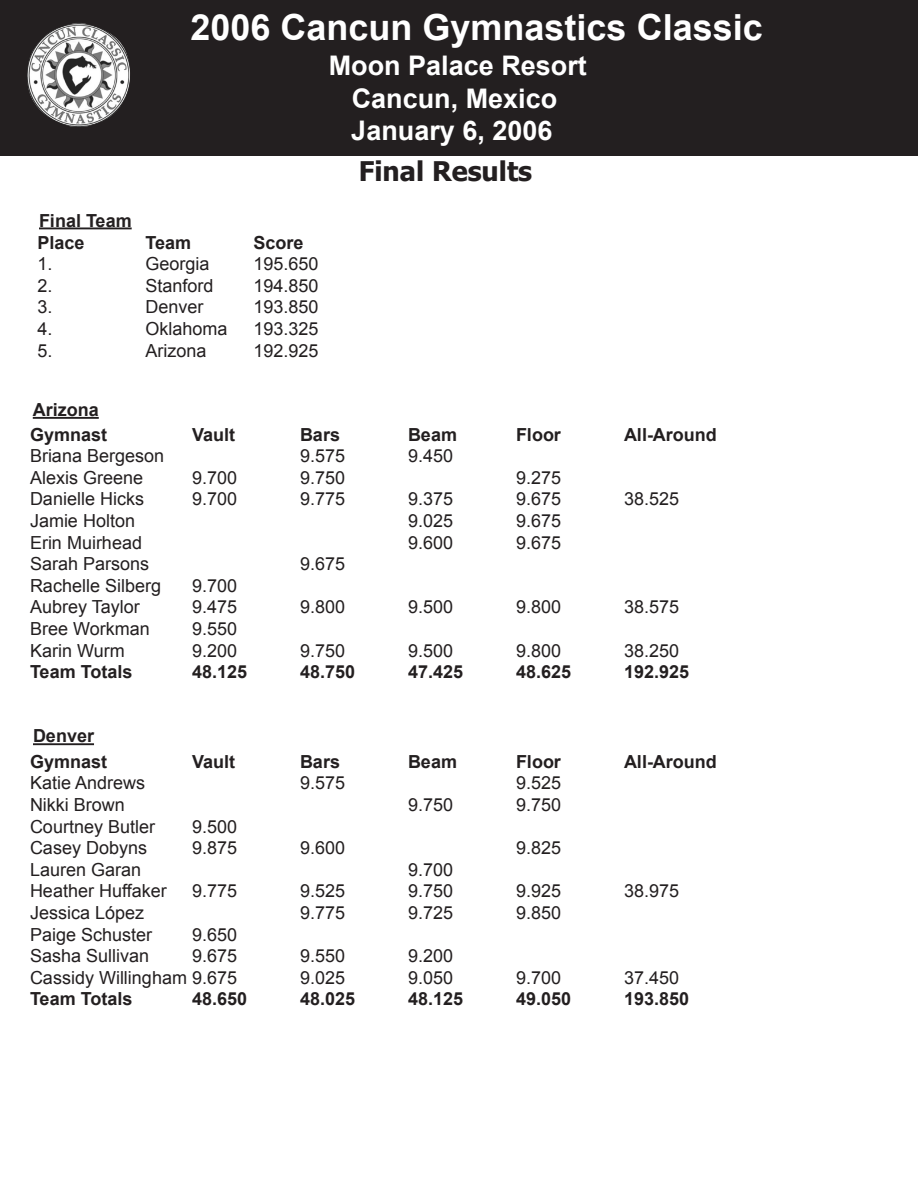
<style>
.page{position:relative;width:918px;height:1188px;background:#fff}
.page>*{position:absolute;margin:0;border:0;box-sizing:border-box;transform-origin:0 0}
.t1{font:700 36px "Arial";color:#fff}
.t2{font:700 27px "Arial";color:#fff}
.t3{font:700 27px "Tahoma";color:#231f20}
.t4{font:18px "Arial";color:#231f20}
.t5{font:700 18px "Arial";color:#231f20}
</style>
<div class="page">
<hr style="left:39px;top:227px;width:93px;height:2px;background:#231f20">
<div style="left:0;top:0;width:918px;height:156px;background:#231f20"></div>
<hr style="left:33px;top:743px;width:61px;height:2px;background:#231f20">
<hr style="left:33px;top:417px;width:66px;height:2px;background:#231f20">
<img style="left:25px;top:23px;width:107px;height:104px">
<p class="t5" style="left:39px;top:208px;width:94px">Final Team</p>
<p class="t1" style="left:190px;top:3px;width:574px">2006 Cancun Gymnastics Classic</p>
<p class="t2" style="left:329px;top:48px;width:260px">Moon Palace Resort</p>
<p class="t2" style="left:352px;top:80px;width:207px">Cancun, Mexico</p>
<p class="t2" style="left:351px;top:113px;width:203px">January 6, 2006</p>
<p class="t3" style="left:359px;top:152px;width:175px">Final Results</p>
<p class="t5" style="left:38px;top:230px;width:49px">Place</p>
<p class="t5" style="left:146px;top:230px;width:47px">Team</p>
<p class="t5" style="left:254px;top:230px;width:52px">Score</p>
<p class="t4" style="left:38px;top:252px;width:17px">1.</p>
<p class="t4" style="left:146px;top:252px;width:66px">Georgia</p>
<p class="t4" style="left:254px;top:252px;width:67px">195.650</p>
<p class="t4" style="left:38px;top:274px;width:17px">2.</p>
<p class="t4" style="left:146px;top:274px;width:70px">Stanford</p>
<p class="t4" style="left:254px;top:274px;width:67px">194.850</p>
<p class="t4" style="left:38px;top:295px;width:17px">3.</p>
<p class="t4" style="left:146px;top:295px;width:60px">Denver</p>
<p class="t4" style="left:254px;top:295px;width:67px">193.850</p>
<p class="t4" style="left:38px;top:317px;width:17px">4.</p>
<p class="t4" style="left:146px;top:317px;width:84px">Oklahoma</p>
<p class="t4" style="left:254px;top:317px;width:67px">193.325</p>
<p class="t4" style="left:38px;top:338px;width:17px">5.</p>
<p class="t4" style="left:146px;top:338px;width:63px">Arizona</p>
<p class="t4" style="left:254px;top:338px;width:67px">192.925</p>
<p class="t5" style="left:33px;top:398px;width:68px">Arizona</p>
<p class="t5" style="left:30px;top:422px;width:79px">Gymnast</p>
<p class="t5" style="left:192px;top:422px;width:45px">Vault</p>
<p class="t5" style="left:300px;top:422px;width:42px">Bars</p>
<p class="t5" style="left:408px;top:422px;width:51px">Beam</p>
<p class="t5" style="left:516px;top:422px;width:47px">Floor</p>
<p class="t5" style="left:624px;top:422px;width:94px">All-Around</p>
<p class="t4" style="left:30px;top:444px;width:136px">Briana Bergeson</p>
<p class="t4" style="left:300px;top:444px;width:47px">9.575</p>
<p class="t4" style="left:408px;top:444px;width:47px">9.450</p>
<p class="t4" style="left:30px;top:466px;width:115px">Alexis Greene</p>
<p class="t4" style="left:192px;top:466px;width:47px">9.700</p>
<p class="t4" style="left:300px;top:466px;width:47px">9.750</p>
<p class="t4" style="left:516px;top:466px;width:47px">9.275</p>
<p class="t4" style="left:30px;top:487px;width:116px">Danielle Hicks</p>
<p class="t4" style="left:192px;top:487px;width:47px">9.700</p>
<p class="t4" style="left:300px;top:487px;width:47px">9.775</p>
<p class="t4" style="left:408px;top:487px;width:47px">9.375</p>
<p class="t4" style="left:516px;top:487px;width:47px">9.675</p>
<p class="t4" style="left:624px;top:487px;width:57px">38.525</p>
<p class="t4" style="left:30px;top:509px;width:107px">Jamie Holton</p>
<p class="t4" style="left:408px;top:509px;width:47px">9.025</p>
<p class="t4" style="left:516px;top:509px;width:47px">9.675</p>
<p class="t4" style="left:30px;top:530px;width:114px">Erin Muirhead</p>
<p class="t4" style="left:408px;top:530px;width:47px">9.600</p>
<p class="t4" style="left:516px;top:530px;width:47px">9.675</p>
<p class="t4" style="left:30px;top:552px;width:121px">Sarah Parsons</p>
<p class="t4" style="left:300px;top:552px;width:47px">9.675</p>
<p class="t4" style="left:30px;top:574px;width:133px">Rachelle Silberg</p>
<p class="t4" style="left:192px;top:574px;width:47px">9.700</p>
<p class="t4" style="left:30px;top:595px;width:111px">Aubrey Taylor</p>
<p class="t4" style="left:192px;top:595px;width:47px">9.475</p>
<p class="t4" style="left:300px;top:595px;width:47px">9.800</p>
<p class="t4" style="left:408px;top:595px;width:47px">9.500</p>
<p class="t4" style="left:516px;top:595px;width:47px">9.800</p>
<p class="t4" style="left:624px;top:595px;width:57px">38.575</p>
<p class="t4" style="left:30px;top:617px;width:121px">Bree Workman</p>
<p class="t4" style="left:192px;top:617px;width:47px">9.550</p>
<p class="t4" style="left:30px;top:638px;width:96px">Karin Wurm</p>
<p class="t4" style="left:192px;top:638px;width:47px">9.200</p>
<p class="t4" style="left:300px;top:638px;width:47px">9.750</p>
<p class="t4" style="left:408px;top:638px;width:47px">9.500</p>
<p class="t4" style="left:516px;top:638px;width:47px">9.800</p>
<p class="t4" style="left:624px;top:638px;width:57px">38.250</p>
<p class="t5" style="left:30px;top:660px;width:104px">Team Totals</p>
<p class="t5" style="left:192px;top:660px;width:57px">48.125</p>
<p class="t5" style="left:300px;top:660px;width:57px">48.750</p>
<p class="t5" style="left:408px;top:660px;width:57px">47.425</p>
<p class="t5" style="left:516px;top:660px;width:57px">48.625</p>
<p class="t5" style="left:624px;top:660px;width:67px">192.925</p>
<p class="t5" style="left:33px;top:724px;width:63px">Denver</p>
<p class="t5" style="left:30px;top:750px;width:79px">Gymnast</p>
<p class="t5" style="left:192px;top:750px;width:45px">Vault</p>
<p class="t5" style="left:300px;top:750px;width:42px">Bars</p>
<p class="t5" style="left:408px;top:750px;width:51px">Beam</p>
<p class="t5" style="left:516px;top:750px;width:47px">Floor</p>
<p class="t5" style="left:624px;top:750px;width:94px">All-Around</p>
<p class="t4" style="left:30px;top:771px;width:117px">Katie Andrews</p>
<p class="t4" style="left:300px;top:771px;width:47px">9.575</p>
<p class="t4" style="left:516px;top:771px;width:47px">9.525</p>
<p class="t4" style="left:30px;top:793px;width:97px">Nikki Brown</p>
<p class="t4" style="left:408px;top:793px;width:47px">9.750</p>
<p class="t4" style="left:516px;top:793px;width:47px">9.750</p>
<p class="t4" style="left:30px;top:815px;width:127px">Courtney Butler</p>
<p class="t4" style="left:192px;top:815px;width:47px">9.500</p>
<p class="t4" style="left:30px;top:836px;width:119px">Casey Dobyns</p>
<p class="t4" style="left:192px;top:836px;width:47px">9.875</p>
<p class="t4" style="left:300px;top:836px;width:47px">9.600</p>
<p class="t4" style="left:516px;top:836px;width:47px">9.825</p>
<p class="t4" style="left:30px;top:858px;width:113px">Lauren Garan</p>
<p class="t4" style="left:408px;top:858px;width:47px">9.700</p>
<p class="t4" style="left:30px;top:879px;width:138px">Heather Huffaker</p>
<p class="t4" style="left:192px;top:879px;width:47px">9.775</p>
<p class="t4" style="left:300px;top:879px;width:47px">9.525</p>
<p class="t4" style="left:408px;top:879px;width:47px">9.750</p>
<p class="t4" style="left:516px;top:879px;width:47px">9.925</p>
<p class="t4" style="left:624px;top:879px;width:57px">38.975</p>
<p class="t4" style="left:30px;top:901px;width:116px">Jessica López</p>
<p class="t4" style="left:300px;top:901px;width:47px">9.775</p>
<p class="t4" style="left:408px;top:901px;width:47px">9.725</p>
<p class="t4" style="left:516px;top:901px;width:47px">9.850</p>
<p class="t4" style="left:30px;top:923px;width:124px">Paige Schuster</p>
<p class="t4" style="left:192px;top:923px;width:47px">9.650</p>
<p class="t4" style="left:30px;top:944px;width:121px">Sasha Sullivan</p>
<p class="t4" style="left:192px;top:944px;width:47px">9.675</p>
<p class="t4" style="left:300px;top:944px;width:47px">9.550</p>
<p class="t4" style="left:408px;top:944px;width:47px">9.200</p>
<p class="t4" style="left:30px;top:966px;width:209px">Cassidy Willingham 9.675</p>
<p class="t4" style="left:300px;top:966px;width:47px">9.025</p>
<p class="t4" style="left:408px;top:966px;width:47px">9.050</p>
<p class="t4" style="left:516px;top:966px;width:47px">9.700</p>
<p class="t4" style="left:624px;top:966px;width:57px">37.450</p>
<p class="t5" style="left:30px;top:987px;width:104px">Team Totals</p>
<p class="t5" style="left:192px;top:987px;width:57px">48.650</p>
<p class="t5" style="left:300px;top:987px;width:57px">48.025</p>
<p class="t5" style="left:408px;top:987px;width:57px">48.125</p>
<p class="t5" style="left:516px;top:987px;width:57px">49.050</p>
<p class="t5" style="left:624px;top:987px;width:67px">193.850</p>
</div>
